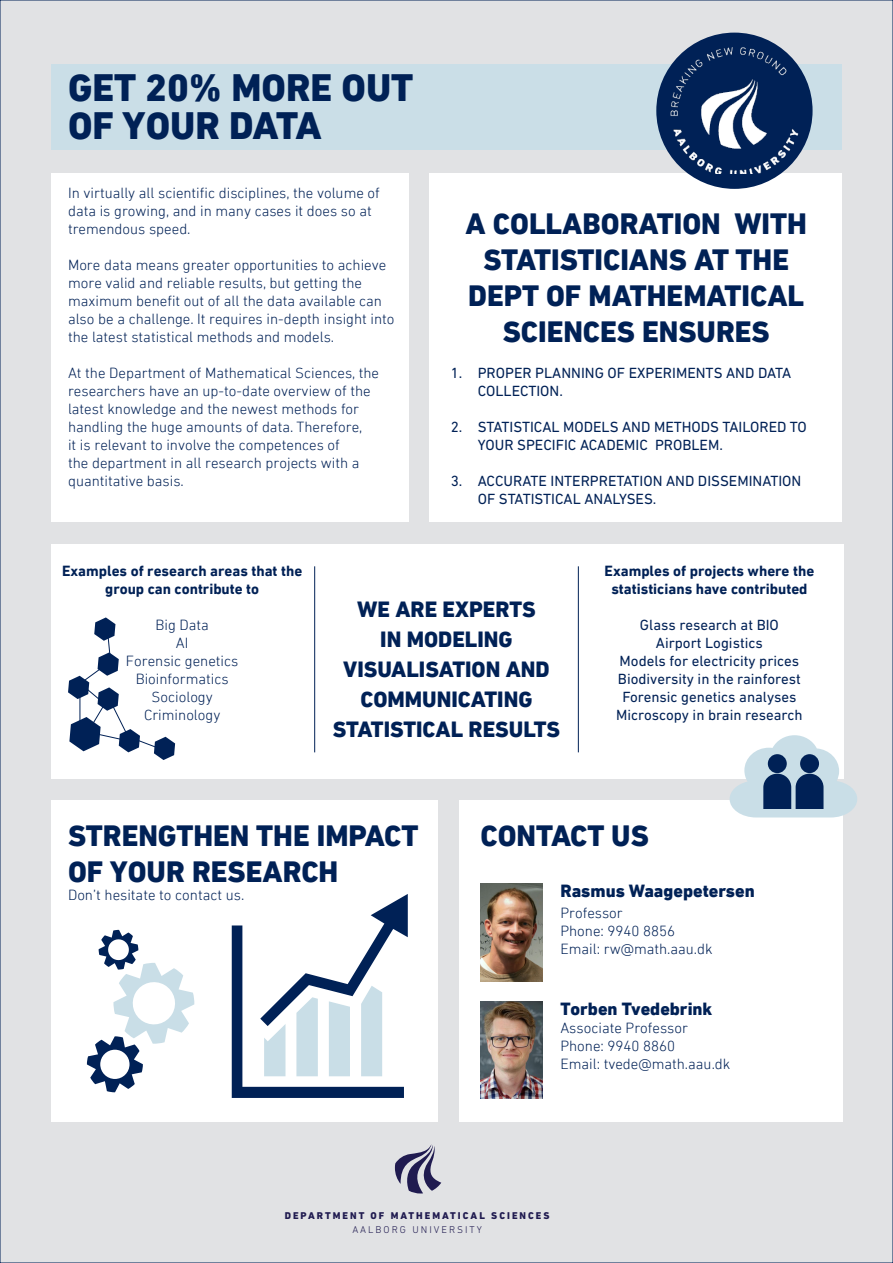
<style>
.page{position:relative;width:893px;height:1263px;background:#e1e2e4}
.page>*{position:absolute;margin:0;border:0;box-sizing:border-box;transform-origin:0 0}
.t1{font:800 39px "DIN Next LT Pro";color:#002156}
.t2{font:800 30px/36px "DIN Next LT Pro";color:#002156;text-align:center}
.t3{font:800 22.5px/30px "DIN Next LT Pro";color:#002156;text-align:center}
.t4{font:800 18px "DIN Next LT Pro";color:#002156}
.t5{font:300 15px/18px "DIN Next LT Pro";color:#002156}
.t6{font:15px/18px "DIN Next LT Pro";color:#002156}
.t7{font:700 15px/18px "DIN Next LT Pro";color:#002156;text-align:center}
.t8{font:800 10.05px/14.1px "DIN Next LT Pro";letter-spacing:.2em;color:#201b50;text-align:center}
.s1{font-weight:300}
</style>
<div class="page">
<div style="left:52px;top:544px;width:790px;height:235px;background:#fff"></div>
<div style="left:51px;top:800px;width:386px;height:322px;background:#fff"></div>
<div style="left:459px;top:800px;width:384px;height:322px;background:#fff"></div>
<div style="left:51px;top:65px;width:791px;height:85px;background:#cadee7"></div>
<div style="left:51px;top:173px;width:357px;height:348px;background:#fff"></div>
<div style="left:429px;top:173px;width:413px;height:348px;background:#fff"></div>
<div style="left:656px;top:33px;width:157px;height:156px;background:#002156;border-radius:50%"></div>
<img style="left:671px;top:48px;width:127px;height:126px">
<svg style="left:232px;top:894px;width:176px;height:204px"></svg>
<hr style="left:314px;top:566px;width:1px;height:186px;background:#002156">
<img style="left:480px;top:884px;width:62px;height:97px">
<img style="left:480px;top:1001px;width:62px;height:98px">
<hr style="left:578px;top:566px;width:1px;height:186px;background:#002156">
<svg style="left:87px;top:930px;width:107px;height:162px"></svg>
<svg style="left:68px;top:617px;width:107px;height:143px"></svg>
<svg style="left:730px;top:735px;width:127px;height:82px"></svg>
<svg style="left:395px;top:1144px;width:46px;height:49px"></svg>
<p class="t1" style="left:68px;top:65px;width:347px">GET 20% MORE OUT</p>
<p class="t1" style="left:68px;top:102px;width:255px">OF YOUR DATA</p>
<p class="t5" style="left:68px;top:184px;width:313px">In virtually all scientific disciplines, the volume of data is growing, and in many cases it does so at tremendous speed.</p>
<p class="t5" style="left:68px;top:256px;width:328px">More data means greater opportunities to achieve more valid and reliable results, but getting the maximum benefit out of all the data available can also be a challenge. It requires in-depth insight into the latest statistical methods and models.</p>
<p class="t5" style="left:68px;top:364px;width:313px">At the Department of Mathematical Sciences, the researchers have an up-to-date overview of the latest knowledge and the newest methods for handling the huge amounts of data. Therefore,<br>it is relevant to involve the competences of<br>the department in all research projects with a quantitative basis.</p>
<p class="t2" style="left:466px;top:206px;width:343px">A COLLABORATION WITH<br>STATISTICIANS AT THE<br>DEPT OF MATHEMATICAL<br>SCIENCES ENSURES</p>
<p class="t6" style="left:478px;top:364px;width:315px;text-indent:-27px">1. PROPER PLANNING OF EXPERIMENTS AND DATA<br>COLLECTION.</p>
<p class="t6" style="left:478px;top:418px;width:331px;text-indent:-27px">2. STATISTICAL MODELS AND METHODS TAILORED TO<br>YOUR SPECIFIC ACADEMIC PROBLEM.</p>
<p class="t6" style="left:478px;top:472px;width:325px;text-indent:-27px">3. ACCURATE INTERPRETATION AND DISSEMINATION<br>OF STATISTICAL ANALYSES.</p>
<p class="t7" style="left:62px;top:562px;width:242px">Examples of research areas that the group can contribute to</p>
<p class="t5" style="left:155px;top:616px;width:55px">Big Data</p>
<p class="t5" style="left:176px;top:634px;width:14px">AI</p>
<p class="t5" style="left:126px;top:652px;width:114px">Forensic genetics</p>
<p class="t5" style="left:136px;top:670px;width:95px">Bioinformatics</p>
<p class="t5" style="left:152px;top:688px;width:63px">Sociology</p>
<p class="t5" style="left:144px;top:706px;width:78px">Criminology</p>
<p class="t3" style="left:357px;top:594px;width:180px">WE ARE EXPERTS</p>
<p class="t3" style="left:380px;top:624px;width:134px">IN MODELING</p>
<p class="t3" style="left:343px;top:654px;width:208px">VISUALISATION AND<br>COMMUNICATING</p>
<p class="t3" style="left:333px;top:714px;width:229px">STATISTICAL RESULTS</p>
<p class="t7" style="left:605px;top:562px;width:211px">Examples of projects where the statisticians have contributed</p>
<p class="t6" style="left:640px;top:616px;width:140px">Glass research at BIO</p>
<p class="t6" style="left:656px;top:634px;width:108px">Airport Logistics</p>
<p class="t6" style="left:620px;top:652px;width:181px">Models for electricity prices</p>
<p class="t6" style="left:618px;top:670px;width:184px">Biodiversity in the rainforest<br>Forensic genetics analyses</p>
<p class="t6" style="left:616px;top:706px;width:188px">Microscopy in brain research</p>
<p class="t2" style="left:68px;top:818px;width:352px;text-align:left">STRENGTHEN THE IMPACT<br>OF YOUR RESEARCH</p>
<p class="t5" style="left:68px;top:886px;width:178px">Don’t hesitate to contact us.</p>
<p class="t2" style="left:480px;top:818px;width:170px">CONTACT US</p>
<p class="t4" style="left:560px;top:880px;width:196px">Rasmus Waagepetersen</p>
<p class="t5" style="left:560px;top:904px;width:64px">Professor</p>
<p class="t5" style="left:560px;top:922px;width:116px">Phone: 9940 8856</p>
<p class="t5" style="left:560px;top:940px;width:154px">Email: rw@math.aau.dk</p>
<p class="t4" style="left:560px;top:998px;width:153px">Torben Tvedebrink</p>
<p class="t5" style="left:560px;top:1018px;width:129px">Associate Professor</p>
<p class="t5" style="left:560px;top:1036px;width:116px">Phone: 9940 8860</p>
<p class="t5" style="left:560px;top:1054px;width:172px">Email: tvede@math.aau.dk</p>
<p class="t8" style="left:285px;top:1208px;width:266px">DEPARTMENT OF MATHEMATICAL SCIENCES<br><span class="s1">AALBORG UNIVERSITY</span></p>
</div>
